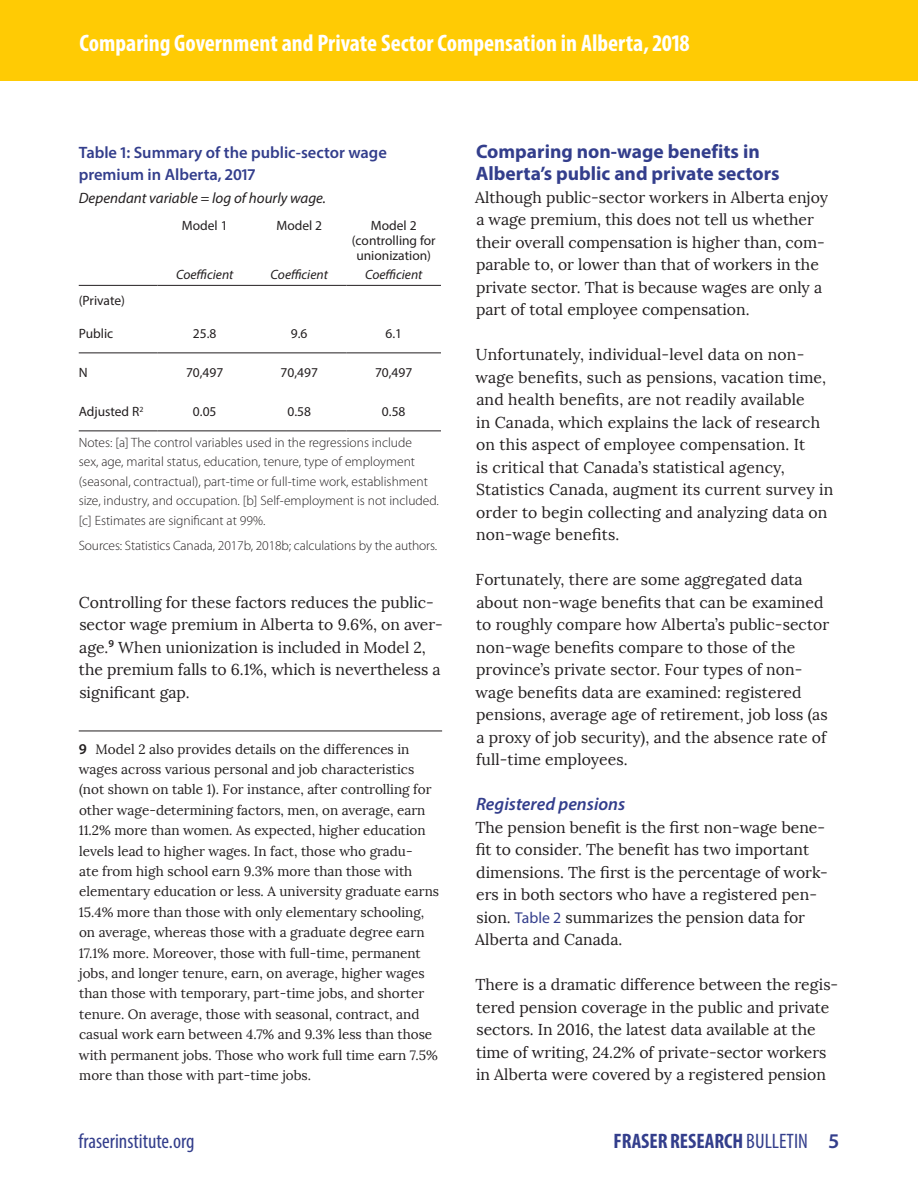
<style>
.page{position:relative;width:918px;height:1188px;background:#fff}
.page>*{position:absolute;margin:0;border:0;box-sizing:border-box;transform-origin:0 0}
.t1{font:700 condensed 24px "Myriad Pro";color:#fff}
.t2{font:700 condensed 21px "Myriad Pro";color:#333e8c}
.t3{font:condensed 21px "Myriad Pro";color:#333e8c}
.t4{font:700 19.5px/22.5px "Myriad Pro";color:#333e8c}
.t5{font:italic 600 18px "Myriad Pro";color:#333e8c}
.t6{font:600 16.5px/22.5px "Myriad Pro";color:#333e8c}
.t7{font:15.75px/22.5px "Lora";color:#231f20}
.t8{font:italic 15px "Myriad Pro";color:#231f20}
.t9{font:13.5px/20.4px "Lora";color:#231f20}
.t10{font:300 13.5px/19.5px "Myriad Pro";color:#231f20}
.t11{font:13.5px/15px "Myriad Pro";color:#231f20;text-align:center}
.t12{font:italic 13.5px "Myriad Pro";color:#231f20}
.s1{font-family:"Myriad Pro";font-weight:600;font-size:15px}
.s2{font-family:"Myriad Pro";color:#333e8c}
.s3{font-weight:400}
.s4{font-weight:600;font-stretch:normal}
</style>
<div class="page">
<div style="left:0;top:0;width:918px;height:81px;background:#ffcb04"></div>
<hr style="left:79px;top:731px;width:363px;height:1px;background:#231f20">
<hr style="left:79px;top:285px;width:79px;height:1px;background:#231f20">
<hr style="left:158px;top:285px;width:94px;height:1px;background:#231f20">
<hr style="left:252px;top:285px;width:94px;height:1px;background:#231f20">
<hr style="left:346px;top:285px;width:95px;height:1px;background:#231f20">
<hr style="left:79px;top:352px;width:79px;height:1px;background:#231f20">
<hr style="left:158px;top:352px;width:94px;height:1px;background:#231f20">
<hr style="left:252px;top:352px;width:94px;height:1px;background:#231f20">
<hr style="left:346px;top:352px;width:95px;height:1px;background:#231f20">
<hr style="left:79px;top:430px;width:79px;height:1px;background:#231f20">
<hr style="left:158px;top:430px;width:94px;height:1px;background:#231f20">
<hr style="left:252px;top:430px;width:94px;height:1px;background:#231f20">
<hr style="left:346px;top:430px;width:95px;height:1px;background:#231f20">
<h1 class="t1" style="left:80px;top:28px;width:612px">Comparing Government and Private Sector Compensation in Alberta, 2018</h1>
<p class="t6" style="left:79px;top:140px;width:310px">Table 1: Summary of the public-sector wage premium in Alberta, 2017</p>
<p class="t8" style="left:79px;top:188px;width:249px">Dependant variable = log of hourly wage.</p>
<p class="t11" style="left:182px;top:218px;width:47px">Model 1</p>
<p class="t11" style="left:276px;top:218px;width:47px">Model 2</p>
<p class="t11" style="left:352px;top:218px;width:85px">Model 2 (controlling for unionization)</p>
<p class="t12" style="left:176px;top:266px;width:59px">Coefficient</p>
<p class="t12" style="left:271px;top:266px;width:59px">Coefficient</p>
<p class="t12" style="left:365px;top:266px;width:59px">Coefficient</p>
<p class="t11" style="left:79px;top:292px;width:48px">(Private)</p>
<p class="t11" style="left:79px;top:326px;width:36px">Public</p>
<p class="t11" style="left:193px;top:326px;width:25px">25.8</p>
<p class="t11" style="left:291px;top:326px;width:18px">9.6</p>
<p class="t11" style="left:385px;top:326px;width:18px">6.1</p>
<p class="t11" style="left:79px;top:365px;width:10px">N</p>
<p class="t11" style="left:186px;top:365px;width:39px">70,497</p>
<p class="t11" style="left:281px;top:365px;width:39px">70,497</p>
<p class="t11" style="left:375px;top:365px;width:39px">70,497</p>
<p class="t11" style="left:79px;top:404px;width:66px">Adjusted R<sup>2</sup></p>
<p class="t11" style="left:193px;top:404px;width:25px">0.05</p>
<p class="t11" style="left:287px;top:404px;width:25px">0.58</p>
<p class="t11" style="left:382px;top:404px;width:25px">0.58</p>
<p class="t10" style="left:79px;top:433px;width:362px">Notes: [a] The control variables used in the regressions include<br>sex, age, marital status, education, tenure, type of employment (seasonal, contractual), part-time or full-time work, establishment size, industry, and occupation. [b] Self-employment is not included. [c] Estimates are significant at 99%.</p>
<p class="t10" style="left:79px;top:536px;width:360px">Sources: Statistics Canada, 2017b, 2018b; calculations by the authors.</p>
<p class="t7" style="left:79px;top:591px;width:365px">Controlling for these factors reduces the public&shy;sector wage premium in Alberta to 9.6%, on aver&shy;age.<sup>9</sup> When unionization is included in Model 2, the premium falls to 6.1%, which is nevertheless a significant gap.</p>
<p class="t9" style="left:79px;top:739px;width:362px"><span class="s1">9</span> Model 2 also provides details on the differences in wages across various personal and job characteristics (not shown on table 1). For instance, after controlling for other wage-determining factors, men, on average, earn 11.2% more than women. As expected, higher education levels lead to higher wages. In fact, those who gradu-<br>ate from high school earn 9.3% more than those with elementary education or less. A university graduate earns 15.4% more than those with only elementary schooling, on average, whereas those with a graduate degree earn 17.1% more. Moreover, those with full-time, permanent jobs, and longer tenure, earn, on average, higher wages than those with temporary, part-time jobs, and shorter tenure. On average, those with seasonal, contract, and casual work earn between 4.7% and 9.3% less than those with permanent jobs. Those who work full time earn 7.5% more than those with part-time jobs.</p>
<p class="t4" style="left:476px;top:139px;width:305px">Comparing non-wage benefits in<br>Alberta’s public and private sectors</p>
<p class="t7" style="left:475px;top:186px;width:354px">Although public-sector workers in Alberta enjoy a wage premium, this does not tell us whether their overall compensation is higher than, com&shy;parable to, or lower than that of workers in the private sector. That is because wages are only a part of total employee compensation.</p>
<p class="t7" style="left:476px;top:344px;width:359px">Unfortunately, individual-level data on non&shy;wage benefits, such as pensions, vacation time, and health benefits, are not readily available<br>in Canada, which explains the lack of research on this aspect of employee compensation. It<br>is critical that Canada’s statistical agency, Statistics Canada, augment its current survey in order to begin collecting and analyzing data on non-wage benefits.</p>
<p class="t7" style="left:476px;top:569px;width:355px">Fortunately, there are some aggregated data about non-wage benefits that can be examined to roughly compare how Alberta’s public-sector non-wage benefits compare to those of the province’s private sector. Four types of non&shy;wage benefits data are examined: registered pensions, average age of retirement, job loss (as a proxy of job security), and the absence rate of full-time employees.</p>
<p class="t5" style="left:476px;top:793px;width:151px">Registered pensions</p>
<p class="t7" style="left:475px;top:816px;width:354px">The pension benefit is the first non-wage bene&shy;fit to consider. The benefit has two important dimensions. The first is the percentage of work&shy;ers in both sectors who have a registered pen&shy;sion. <span class="s2">Table 2</span> summarizes the pension data for Alberta and Canada.</p>
<p class="t7" style="left:475px;top:974px;width:364px">There is a dramatic difference between the regis&shy;tered pension coverage in the public and private sectors. In 2016, the latest data available at the time of writing, 24.2% of private-sector workers in Alberta were covered by a registered pension</p>
<h2 class="t3" style="left:79px;top:1128px;width:117px">fraserinstitute.org</h2>
<h2 class="t2" style="left:614px;top:1127px;width:227px">FRASER RESEARCH <span class="s3">BULLETIN</span> <span class="s4">5</span></h2>
</div>
